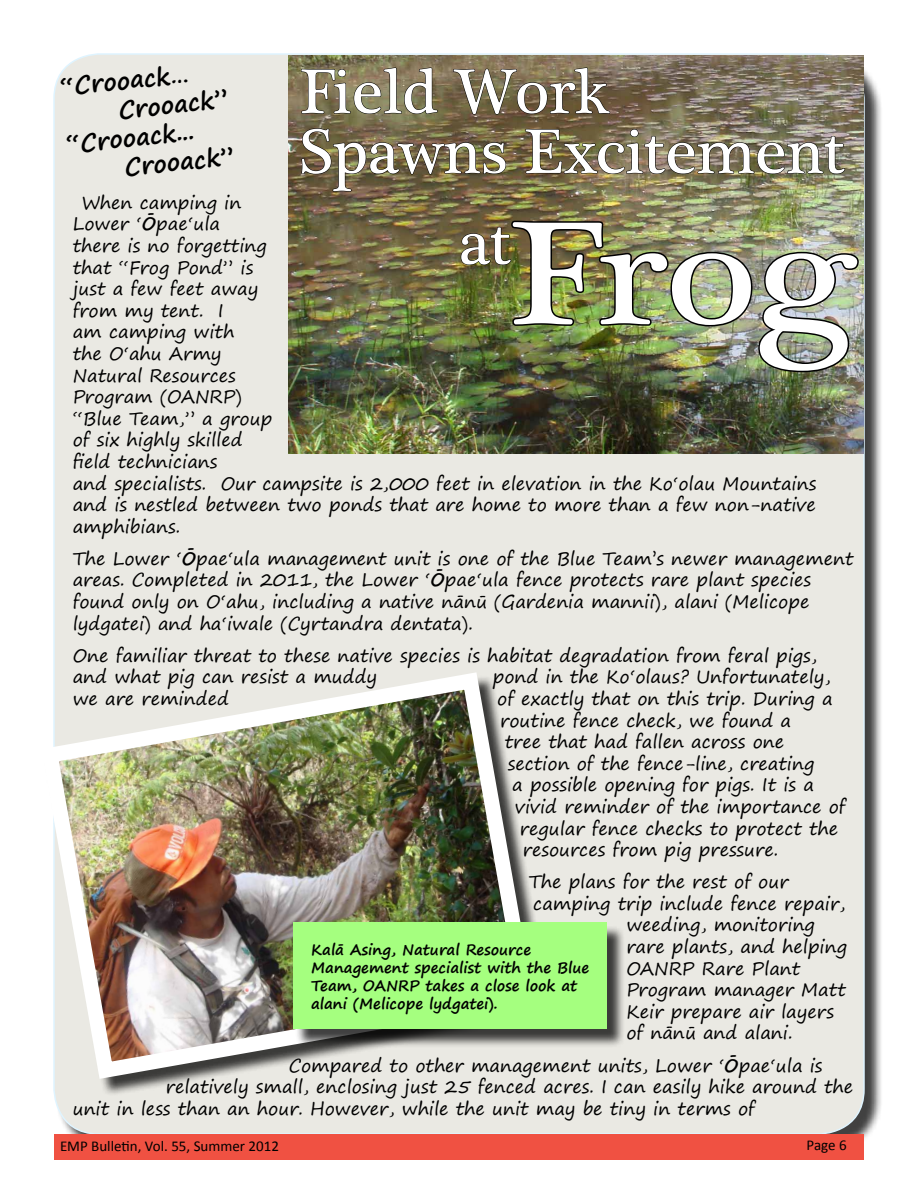
<style>
.page{position:relative;width:918px;height:1188px;background:#fff}
.page>*{position:absolute;margin:0;border:0;box-sizing:border-box;transform-origin:0 0}
.t1{font:150px "Plantagenet Cherokee";color:#fff;scale:1.15 1}
.t2{font:64.5px "Plantagenet Cherokee";color:#fff}
.t3{font:700 24px "Segoe Print";color:#000}
.t4{font:18px/21.6px "Segoe Print";color:#000}
.t5{font:700 15px/18px "Segoe Print";color:#000}
.t6{font:15px "Calibri";color:#000}
.s1{font-weight:700}
</style>
<div class="page">
<div style="left:56px;top:55px;width:827px;height:1098px;background:#000;opacity:.75"></div>
<div style="left:54px;top:54px;width:810px;height:1080px;background:#eae9e3;border-radius:45px"></div>
<div style="left:54px;top:1134px;width:810px;height:25px;background:#f05142"></div>
<img style="left:288px;top:55px;width:576px;height:398px">
<svg style="left:301px;top:67px;width:137px;height:47px;background:#766d50"></svg>
<svg style="left:453px;top:67px;width:157px;height:48px;background:#685b42"></svg>
<img style="left:461px;top:219px;width:400px;height:155px">
<img style="left:301px;top:128px;width:205px;height:64px">
<img style="left:525px;top:129px;width:320px;height:45px">
<div style="left:44px;top:675px;width:508px;height:421px;background:#eae9e3"></div>
<img style="left:44px;top:664px;width:492px;height:424px">
<div style="left:295px;top:925px;width:331px;height:123px;background:#000;opacity:.75"></div>
<div style="left:293px;top:922px;width:314px;height:107px;background:#a5ff7f"></div>
<h3 class="t3" style="left:58px;top:65px;width:131px;rotate:-6deg">“Crooack…</h3>
<h3 class="t3" style="left:116px;top:88px;width:111px;rotate:-6deg">Crooack”</h3>
<h3 class="t3" style="left:64px;top:123px;width:130px;rotate:-6deg">“Crooack...</h3>
<h3 class="t3" style="left:122px;top:146px;width:111px;rotate:-6deg">Crooack”</h3>
<h2 class="t2" style="left:300px;top:51px;width:311px">Field Work</h2>
<h2 class="t2" style="left:300px;top:111px;width:547px">Spawns Excitement</h2>
<p class="t4" style="left:73px;top:191px;width:745px;text-indent:9px">When camping in<br>Lower ‘<span class="s1">Ō</span>pae‘ula<br>there is no forgetting<br>that “Frog Pond” is<br>just a few feet away<br>from my tent. I<br>am camping with<br>the O‘ahu Army<br>Natural Resources<br>Program (OANRP)<br>“Blue Team,” a group<br>of six highly skilled<br>field technicians<br>and specialists. Our campsite is 2,000 feet in elevation in the Ko‘olau Mountains and is nestled between two ponds that are home to more than a few non-native amphibians.</p>
<p class="t4" style="left:73px;top:547px;width:782px">The Lower ‘<span class="s1">Ō</span>pae‘ula management unit is one of the Blue Team’s newer management areas. Completed in 2011, the Lower ‘<span class="s1">Ō</span>pae‘ula fence protects rare plant species found only on O‘ahu, including a native nānū (Gardenia mannii), alani (Melicope lydgatei) and ha‘iwale (Cyrtandra dentata).</p>
<p class="t4" style="left:73px;top:644px;width:746px">One familiar threat to these native species is habitat degradation from feral pigs, and what pig can resist a muddy</p>
<h1 class="t1" style="left:508px;top:180px;width:305px">Frog</h1>
<h2 class="t2" style="left:459px;top:202px;width:54px">at</h2>
<p class="t4" style="left:493px;top:666px;width:339px">pond in the Ko‘olaus? Unfortunately,</p>
<p class="t4" style="left:73px;top:687px;width:158px">we are reminded</p>
<p class="t4" style="left:497px;top:687px;width:337px">of exactly that on this trip. During a</p>
<p class="t4" style="left:500px;top:709px;width:292px">routine fence check, we found a</p>
<p class="t4" style="left:505px;top:731px;width:281px">tree that had fallen across one</p>
<p class="t4" style="left:508px;top:752px;width:308px">section of the fence-line, creating</p>
<p class="t4" style="left:512px;top:774px;width:303px">a possible opening for pigs. It is a</p>
<p class="t4" style="left:515px;top:795px;width:332px">vivid reminder of the importance of</p>
<p class="t4" style="left:520px;top:817px;width:320px">regular fence checks to protect the</p>
<p class="t4" style="left:523px;top:839px;width:257px">resources from pig pressure.</p>
<p class="t4" style="left:529px;top:871px;width:261px">The plans for the rest of our</p>
<p class="t4" style="left:533px;top:892px;width:314px">camping trip include fence repair,</p>
<p class="t4" style="left:626px;top:914px;width:190px">weeding, monitoring</p>
<p class="t4" style="left:626px;top:935px;width:222px">rare plants, and helping</p>
<p class="t4" style="left:626px;top:957px;width:175px">OANRP Rare Plant</p>
<p class="t4" style="left:626px;top:979px;width:221px">Program manager Matt</p>
<p class="t4" style="left:626px;top:1000px;width:209px">Keir prepare air layers</p>
<p class="t4" style="left:626px;top:1022px;width:168px">of nānū and alani.</p>
<p class="t4" style="left:289px;top:1054px;width:535px">Compared to other management units, Lower ‘<span class="s1">Ō</span>pae‘ula is</p>
<p class="t4" style="left:166px;top:1076px;width:689px">relatively small, enclosing just 25 fenced acres. I can easily hike around the</p>
<p class="t4" style="left:73px;top:1097px;width:684px">unit in less than an hour. However, while the unit may be tiny in terms of</p>
<p class="t5" style="left:311px;top:940px;width:280px">Kalā Asing, Natural Resource<br>Management specialist with the Blue<br>Team, OANRP takes a close look at alani (Melicope lydgatei).</p>
<p class="t6" style="left:60px;top:1136px;width:220px">EMP Bulletin, Vol. 55, Summer 2012</p>
<p class="t6" style="left:807px;top:1135px;width:42px">Page 6</p>
</div>
